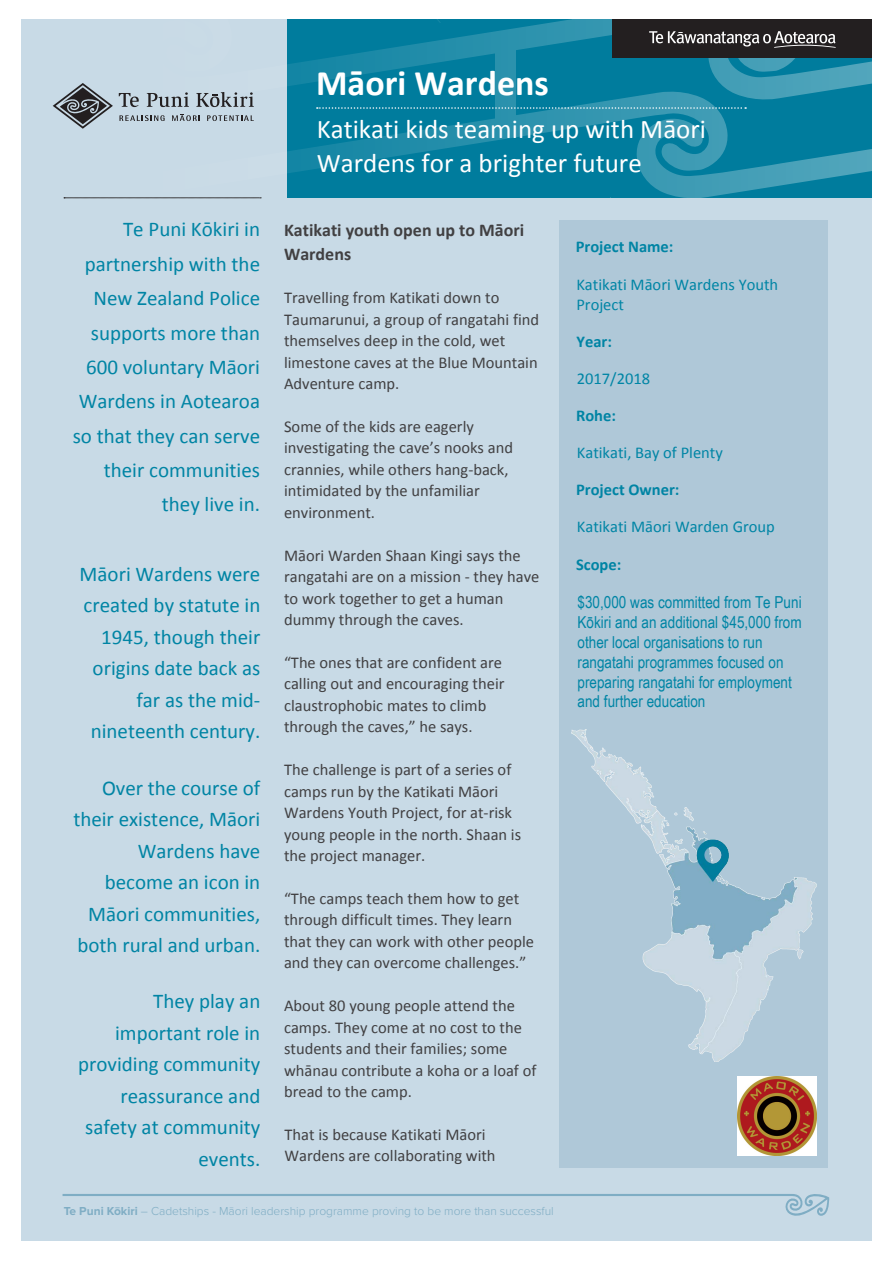
<style>
.page{position:relative;width:893px;height:1263px;background:#fff}
.page>*{position:absolute;margin:0;border:0;box-sizing:border-box;transform-origin:0 0}
.ENABLER_CAPS_HEADING{font:700 36px "Calibri";color:#fff}
.ENABLER_CAPS_HEADING-2{font:27px/33.8px "Calibri";color:#fff}
.TPK_Body{font:21px/31.5px "Calibri";color:#0084a4;text-align:right}
.TPK_Body-2{font:700 18px/23.4px "Calibri";color:#414042}
.TPK_Body-3{font:16.5px/21.5px "Calibri";color:#414042}
.t1{font:16.5px/19.8px "Arial Narrow";color:#0085a5}
.t2{font:16.5px/19.8px "Calibri";color:#0085a5}
.TPK_Body-4{font:700 16.5px "Calibri";color:#0084a4}
.t3{font:300 12px "Proxima Nova";color:#7fadc4}
.s1{color:#0085a5}
.s2{font-weight:700}
</style>
<div class="page">
<div style="left:21px;top:19px;width:851px;height:1222px;background:#c8dae6"></div>
<svg style="left:63px;top:1194px;width:766px;height:22px"></svg>
<svg style="left:287px;top:19px;width:30px;height:69px;background:#067f9f"></svg>
<svg style="left:261px;top:88px;width:56px;height:111px"></svg>
<svg style="left:317px;top:19px;width:555px;height:179px;background:#157c98"></svg>
<svg style="left:52px;top:83px;width:209px;height:116px"></svg>
<div style="left:560px;top:220px;width:268px;height:947px;background:#afc8d8"></div>
<img style="left:572px;top:729px;width:244px;height:332px">
<img style="left:737px;top:1076px;width:80px;height:80px">
<p class="ENABLER_CAPS_HEADING" style="left:316px;top:60px;width:234px">Māori Wardens</p>
<p class="TPK_Body" style="left:73px;top:212px;width:189px;line-height:34.3px">Te Puni Kōkiri in partnership with the<br>New Zealand Police support<span class="s1">s mor</span>e than<br>600 voluntary Māori<br>Wardens in Aotearoa so that they can serve their communities they live in.</p>
<p class="TPK_Body" style="left:80px;top:558px;width:182px">Māori Wardens were created by statute in<br>1945, though their origins date back as far as the mid&shy;nineteenth century.</p>
<p class="TPK_Body" style="left:73px;top:772px;width:189px">Over the course of their existence, Māori<br>Wardens have b<span class="s1">ecome</span> an icon in<br>Māori communities, both rural and urban.</p>
<p class="TPK_Body" style="left:78px;top:986px;width:184px">They play an important role in providing community reassurance and safety at community events.</p>
<p class="ENABLER_CAPS_HEADING-2" style="left:317px;top:112px;width:391px">Katikati kids teaming up with Māori<br>Wardens for a brighter future</p>
<p class="TPK_Body-2" style="left:284px;top:219px;width:242px">Katikati youth open up to Māori<br>Wardens</p>
<p class="TPK_Body-3" style="left:284px;top:287px;width:257px">Travelling from Katikati down to<br>Taumarunui, a group of rangatahi find themselves deep in the cold, wet limestone caves at the Blue Mountain<br>Adventure camp.</p>
<p class="TPK_Body-3" style="left:284px;top:416px;width:230px">Some of the kids are eagerly investigating the cave’s nooks and crannies, while others hang-back, intimidated by the unfamiliar environment.</p>
<p class="TPK_Body-3" style="left:284px;top:544px;width:257px">Māori Warden Shaan Kingi says the rangatahi are on a mission - they have to work together to get a human dummy through the caves.</p>
<p class="TPK_Body-3" style="left:284px;top:652px;width:222px">“The ones that are confident are calling out and encouraging their claustrophobic mates to climb through the caves,” he says.</p>
<p class="TPK_Body-3" style="left:284px;top:759px;width:239px">The challenge is part of a series of camps run by the Katikati Māori<br>Wardens Youth Project, for at-risk young people in the north. Shaan is the project manager.</p>
<p class="TPK_Body-3" style="left:284px;top:888px;width:252px">“The camps teach them how to get through difficult times. They learn that they can work with other people and they can overcome challenges.”</p>
<p class="TPK_Body-3" style="left:284px;top:995px;width:254px">About 80 young people attend the camps. They come at no cost to the students and their families; some whānau contribute a koha or a loaf of bread to the camp.</p>
<p class="TPK_Body-3" style="left:285px;top:1124px;width:213px">That is because Katikati Māori<br>Wardens are collaborating with</p>
<p class="TPK_Body-4" style="left:576px;top:236px;width:99px">Project Name:</p>
<p class="t2" style="left:576px;top:275px;width:203px">Katikati Māori Wardens Youth<br>Project</p>
<p class="TPK_Body-4" style="left:576px;top:331px;width:37px">Year:</p>
<p class="t2" style="left:577px;top:369px;width:75px">2017/2018</p>
<p class="TPK_Body-4" style="left:576px;top:405px;width:41px">Rohe:</p>
<p class="t2" style="left:577px;top:443px;width:148px">Katikati, Bay of Plenty</p>
<p class="TPK_Body-4" style="left:576px;top:479px;width:105px">Project Owner:</p>
<p class="t2" style="left:577px;top:517px;width:200px">Katikati Māori Warden Group</p>
<p class="TPK_Body-4" style="left:576px;top:554px;width:47px">Scope:</p>
<p class="t1" style="left:578px;top:592px;width:226px">$30,000 was committed from Te Puni<br>Kōkiri and an additional $45,000 from other local organisations to run rangatahi programmes focused on preparing rangatahi for employment and further education</p>
<p class="t3" style="left:64px;top:1202px;width:492px"><span class="s2">Te Puni Kōkiri</span> – Cadetships - Māori leadership programme proving to be more than successful</p>
</div>
